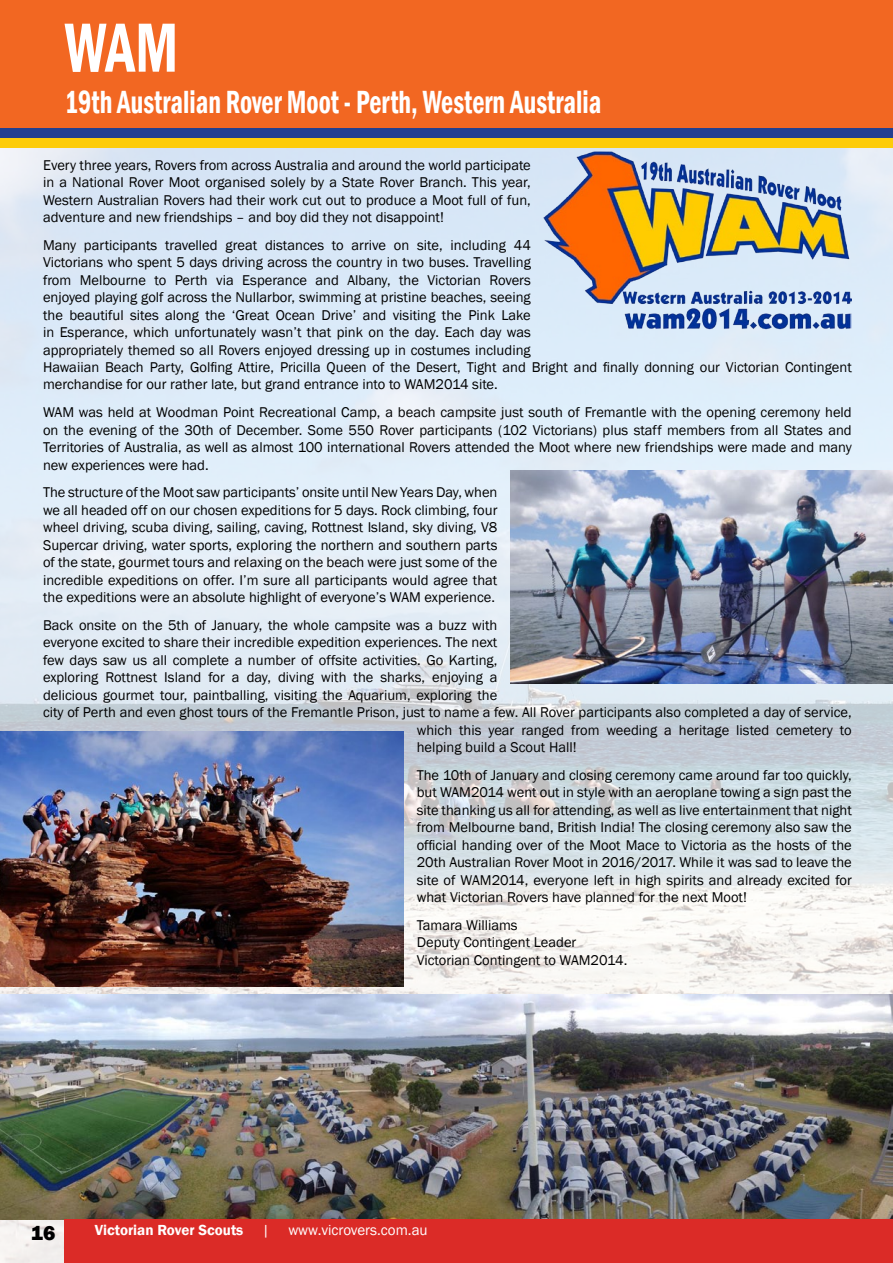
<style>
.page{position:relative;width:893px;height:1263px;background:#fff}
.page>*{position:absolute;margin:0;border:0;box-sizing:border-box;transform-origin:0 0}
.t1{font:600 condensed 72px "Franklin Gothic";color:#fff;scale:.8 1}
.t2{font:600 condensed 33px "Franklin Gothic";color:#fff;scale:.8 1}
.t3{font:800 21px "Franklin Gothic";color:#000}
.t4{font:600 15px "Franklin Gothic";color:#fff}
.t5{font:15px "Franklin Gothic";color:#fff}
.t6{font:14.55px/17.4px "Franklin Gothic";color:#000;text-align:justify}
.s1{font-weight:400}
</style>
<div class="page">
<img style="left:0;top:148px;width:893px;height:1115px">
<div style="left:0;top:136px;width:893px;height:12px;background:#fdcc09"></div>
<div style="left:0;top:125px;width:893px;height:13px;background:#233f90"></div>
<div style="left:0;top:0;width:893px;height:127px;background:#f26722"></div>
<img style="left:544px;top:151px;width:308px;height:179px">
<img style="left:0;top:994px;width:893px;height:225px">
<img style="left:510px;top:471px;width:383px;height:213px">
<img style="left:0;top:731px;width:404px;height:255px">
<div style="left:65px;top:1219px;width:828px;height:44px;background:#db2b27"></div>
<h1 class="t1" style="left:65px;top:0;width:143px">WAM</h1>
<h2 class="t2" style="left:65px;top:80px;width:672px">19th Australian Rover Moot - Perth, Western Australia</h2>
<p class="t6" style="left:43px;top:156px;width:489px">Every three years, Rovers from across Australia and around the world participate in a National Rover Moot organised solely by a State Rover Branch. This year, Western Australian Rovers had their work cut out to produce a Moot full of fun, adventure and new friendships – and boy did they not disappoint!</p>
<p class="t6" style="left:43px;top:237px;width:810px;text-align:left">Many participants travelled great distances to arrive on site, including 44<br>Victorians who spent 5 days driving across the country in two buses. Travelling<br>from Melbourne to Perth via Esperance and Albany, the Victorian Rovers<br>enjoyed playing golf across the Nullarbor, swimming at pristine beaches, seeing<br>the beautiful sites along the ‘Great Ocean Drive’ and visiting the Pink Lake<br>in Esperance, which unfortunately wasn’t that pink on the day. Each day was<br>appropriately themed so all Rovers enjoyed dressing up in costumes including<br>Hawaiian Beach Party, Golfing Attire, Pricilla Queen of the Desert, Tight and Bright and finally donning our Victorian Contingent merchandise for our rather late, but grand entrance into to WAM2014 site.</p>
<p class="t6" style="left:43px;top:404px;width:810px">WAM was held at Woodman Point Recreational Camp, a beach campsite just south of Fremantle with the opening ceremony held on the evening of the 30th of December. Some 550 Rover participants (102 Victorians) plus staff members from all States and Territories of Australia, as well as almost 100 international Rovers attended the Moot where new friendships were made and many new experiences were had.</p>
<p class="t6" style="left:43px;top:484px;width:456px">The structure of the Moot saw participants’ onsite until New Years Day, when we all headed off on our chosen expeditions for 5 days. Rock climbing, four wheel driving, scuba diving, sailing, caving, Rottnest Island, sky diving, V8<br>Supercar driving, water sports, exploring the northern and southern parts of the state, gourmet tours and relaxing on the beach were just some of the incredible expeditions on offer. I’m sure all participants would agree that the expeditions were an absolute highlight of everyone’s WAM experience.</p>
<p class="t6" style="left:43px;top:616px;width:456px">Back onsite on the 5th of January, the whole campsite was a buzz with</p>
<p class="t6" style="left:43px;top:634px;width:456px">everyone excited to share their incredible expedition experiences. The next</p>
<p class="t6" style="left:43px;top:651px;width:456px">few days saw us all complete a number of offsite activities. Go Karting,</p>
<p class="t6" style="left:43px;top:669px;width:456px">exploring Rottnest Island for a day, diving with the sharks, enjoying a</p>
<p class="t6" style="left:43px;top:686px;width:456px">delicious gourmet tour, paintballing, visiting the Aquarium, exploring the</p>
<p class="t6" style="left:43px;top:704px;width:810px">city of Perth and even ghost tours of the Fremantle Prison, just to name a few. All Rover participants also completed a day of service,</p>
<p class="t6" style="left:417px;top:721px;width:437px">which this year ranged from weeding a heritage listed cemetery to</p>
<p class="t6" style="left:417px;top:739px;width:161px">helping build a Scout Hall!</p>
<p class="t6" style="left:417px;top:766px;width:437px">The 10th of January and closing ceremony came around far too quickly, but WAM2014 went out in style with an aeroplane towing a sign past the site thanking us all for attending, as well as live entertainment that night from Melbourne band, British India! The closing ceremony also saw the official handing over of the Moot Mace to Victoria as the hosts of the 20th Australian Rover Moot in 2016/2017. While it was sad to leave the site of WAM2014, everyone left in high spirits and already excited for what Victorian Rovers have planned for the next Moot!</p>
<p class="t6" style="left:417px;top:916px;width:212px;text-align:left">Tamara Williams<br>Deputy Contingent Leader<br>Victorian Contingent to WAM2014.</p>
<h3 class="t3" style="left:31px;top:1219px;width:26px">16</h3>
<p class="t4" style="left:95px;top:1221px;width:176px">Victorian Rover Scouts <span class="s1">|</span></p>
<p class="t5" style="left:288px;top:1221px;width:141px">www.vicrovers.com.au</p>
</div>
